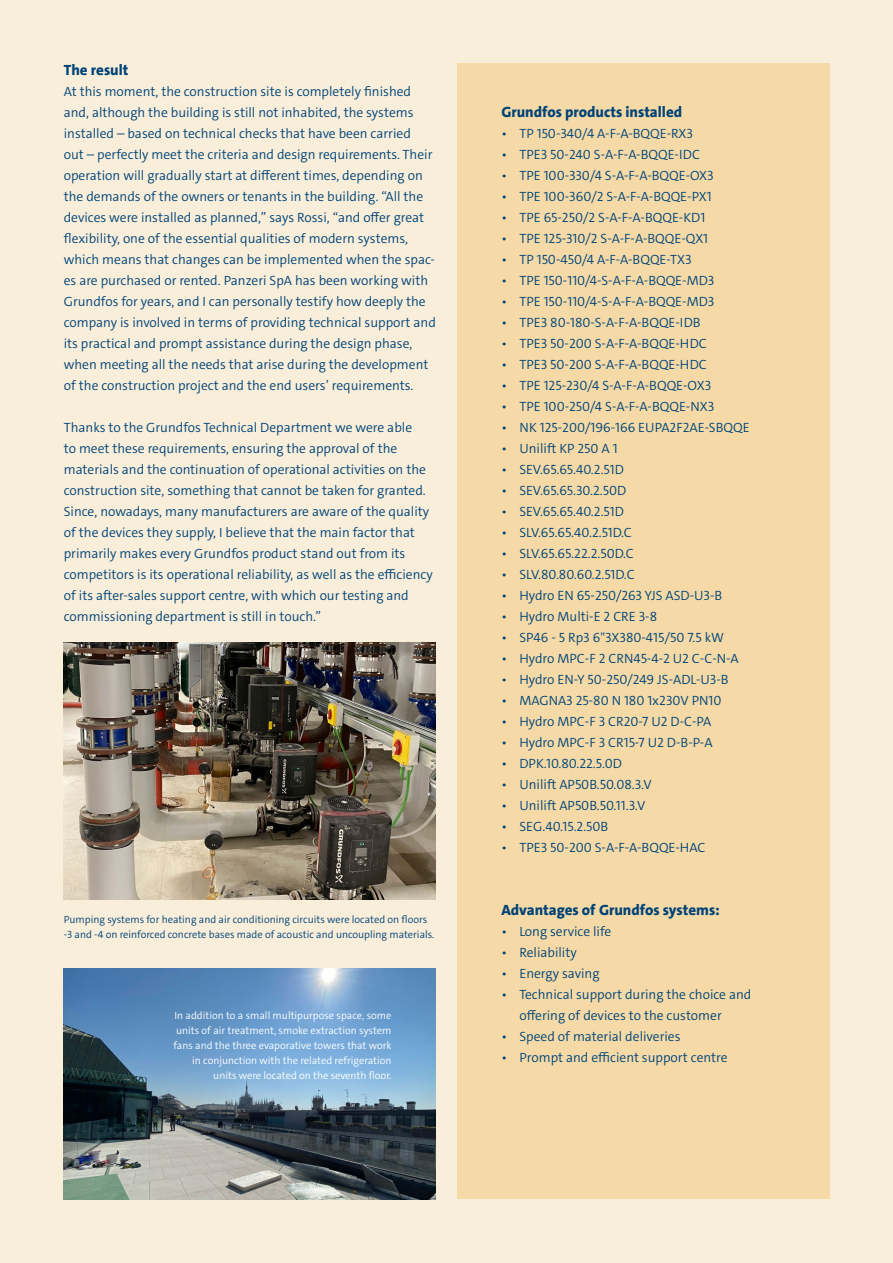
<style>
.page{position:relative;width:893px;height:1263px;background:#f9eeda}
.page>*{position:absolute;margin:0;border:0;box-sizing:border-box;transform-origin:0 0}
.t1{font:800 15px "Grundfos The Sans";color:#004377}
.t2{font:300 13.5px/21px "Grundfos The Sans";color:#004377}
.t3{font:300 10.5px/15px "Grundfos The Sans";color:#fff;text-align:right}
.t4{font:300 10.5px/15px "Grundfos The Sans";color:#004377}
</style>
<div class="page">
<img style="left:64px;top:968px;width:372px;height:231px">
<img style="left:64px;top:642px;width:372px;height:257px">
<div style="left:457px;top:64px;width:372px;height:1135px;background:#f5daa8"></div>
<p class="t1" style="left:64px;top:60px;width:66px">The result</p>
<p class="t2" style="left:64px;top:81px;width:374px">At this moment, the construction site is completely finished and, although the building is still not inhabited, the systems installed – based on technical checks that have been carried<br>out – perfectly meet the criteria and design requirements. Their operation will gradually start at different times, depending on the demands of the owners or tenants in the building. “All the devices were installed as planned,” says Rossi, “and offer great flexibility, one of the essential qualities of modern systems, which means that changes can be implemented when the spac&shy;es are purchased or rented. Panzeri SpA has been working with Grundfos for years, and I can personally testify how deeply the company is involved in terms of providing technical support and its practical and prompt assistance during the design phase, when meeting all the needs that arise during the development of the construction project and the end users’ requirements.</p>
<p class="t2" style="left:64px;top:417px;width:370px">Thanks to the Grundfos Technical Department we were able<br>to meet these requirements, ensuring the approval of the materials and the continuation of operational activities on the construction site, something that cannot be taken for granted.<br>Since, nowadays, many manufacturers are aware of the quality of the devices they supply, I believe that the main factor that primarily makes every Grundfos product stand out from its competitors is its operational reliability, as well as the efficiency of its after-sales support centre, with which our testing and commissioning department is still in touch.”</p>
<p class="t4" style="left:64px;top:912px;width:372px">Pumping systems for heating and air conditioning circuits were located on floors -3 and -4 on reinforced concrete bases made of acoustic and uncoupling materials.</p>
<p class="t3" style="left:173px;top:1008px;width:220px">In addition to a small multipurpose space, some units of air treatment, smoke extraction system fans and the three evaporative towers that work in conjunction with the related refrigeration units were located on the seventh floor.</p>
<p class="t1" style="left:501px;top:102px;width:182px">Grundfos products installed</p>
<p class="t2" style="left:501px;top:123px;width:193px">• TP 150-340/4 A-F-A-BQQE-RX3</p>
<p class="t2" style="left:501px;top:144px;width:200px">• TPE3 50-240 S-A-F-A-BQQE-IDC</p>
<p class="t2" style="left:501px;top:165px;width:214px">• TPE 100-330/4 S-A-F-A-BQQE-OX3</p>
<p class="t2" style="left:501px;top:186px;width:212px">• TPE 100-360/2 S-A-F-A-BQQE-PX1</p>
<p class="t2" style="left:501px;top:207px;width:205px">• TPE 65-250/2 S-A-F-A-BQQE-KD1</p>
<p class="t2" style="left:501px;top:228px;width:208px">• TPE 125-310/2 S-A-F-A-BQQE-QX1</p>
<p class="t2" style="left:501px;top:249px;width:192px">• TP 150-450/4 A-F-A-BQQE-TX3</p>
<p class="t2" style="left:501px;top:270px;width:215px">• TPE 150-110/4-S-A-F-A-BQQE-MD3</p>
<p class="t2" style="left:501px;top:291px;width:215px">• TPE 150-110/4-S-A-F-A-BQQE-MD3</p>
<p class="t2" style="left:501px;top:312px;width:201px">• TPE3 80-180-S-A-F-A-BQQE-IDB</p>
<p class="t2" style="left:501px;top:333px;width:207px">• TPE3 50-200 S-A-F-A-BQQE-HDC</p>
<p class="t2" style="left:501px;top:354px;width:207px">• TPE3 50-200 S-A-F-A-BQQE-HDC</p>
<p class="t2" style="left:501px;top:375px;width:211px">• TPE 125-230/4 S-A-F-A-BQQE-OX3</p>
<p class="t2" style="left:501px;top:396px;width:214px">• TPE 100-250/4 S-A-F-A-BQQE-NX3</p>
<p class="t2" style="left:501px;top:417px;width:250px">• NK 125-200/196-166 EUPA2F2AE-SBQQE</p>
<p class="t2" style="left:501px;top:438px;width:118px">• Unilift KP 250 A 1</p>
<p class="t2" style="left:501px;top:459px;width:124px">• SEV.65.65.40.2.51D</p>
<p class="t2" style="left:501px;top:480px;width:126px">• SEV.65.65.30.2.50D</p>
<p class="t2" style="left:501px;top:501px;width:124px">• SEV.65.65.40.2.51D</p>
<p class="t2" style="left:501px;top:522px;width:132px">• SLV.65.65.40.2.51D.C</p>
<p class="t2" style="left:501px;top:543px;width:134px">• SLV.65.65.22.2.50D.C</p>
<p class="t2" style="left:501px;top:564px;width:135px">• SLV.80.80.60.2.51D.C</p>
<p class="t2" style="left:501px;top:585px;width:222px">• Hydro EN 65-250/263 YJS ASD-U3-B</p>
<p class="t2" style="left:501px;top:606px;width:157px">• Hydro Multi-E 2 CRE 3-8</p>
<p class="t2" style="left:501px;top:627px;width:224px">• SP46 - 5 Rp3 6"3X380-415/50 7.5 kW</p>
<p class="t2" style="left:501px;top:648px;width:239px">• Hydro MPC-F 2 CRN45-4-2 U2 C-C-N-A</p>
<p class="t2" style="left:501px;top:669px;width:229px">• Hydro EN-Y 50-250/249 JS-ADL-U3-B</p>
<p class="t2" style="left:501px;top:690px;width:222px">• MAGNA3 25-80 N 180 1x230V PN10</p>
<p class="t2" style="left:501px;top:711px;width:211px">• Hydro MPC-F 3 CR20-7 U2 D-C-PA</p>
<p class="t2" style="left:501px;top:732px;width:213px">• Hydro MPC-F 3 CR15-7 U2 D-B-P-A</p>
<p class="t2" style="left:501px;top:753px;width:122px">• DPK.10.80.22.5.0D</p>
<p class="t2" style="left:501px;top:774px;width:152px">• Unilift AP50B.50.08.3.V</p>
<p class="t2" style="left:501px;top:795px;width:146px">• Unilift AP50B.50.11.3.V</p>
<p class="t2" style="left:501px;top:816px;width:108px">• SEG.40.15.2.50B</p>
<p class="t2" style="left:501px;top:837px;width:206px">• TPE3 50-200 S-A-F-A-BQQE-HAC</p>
<p class="t1" style="left:501px;top:900px;width:220px">Advantages of Grundfos systems:</p>
<p class="t2" style="left:501px;top:921px;width:111px">• Long service life</p>
<p class="t2" style="left:501px;top:942px;width:77px">• Reliability</p>
<p class="t2" style="left:501px;top:963px;width:100px">• Energy saving</p>
<p class="t2" style="left:519px;top:984px;width:233px;text-indent:-18px">• Technical support during the choice and offering of devices to the customer</p>
<p class="t2" style="left:501px;top:1026px;width:181px">• Speed of material deliveries</p>
<p class="t2" style="left:501px;top:1047px;width:228px">• Prompt and efficient support centre</p>
</div>
